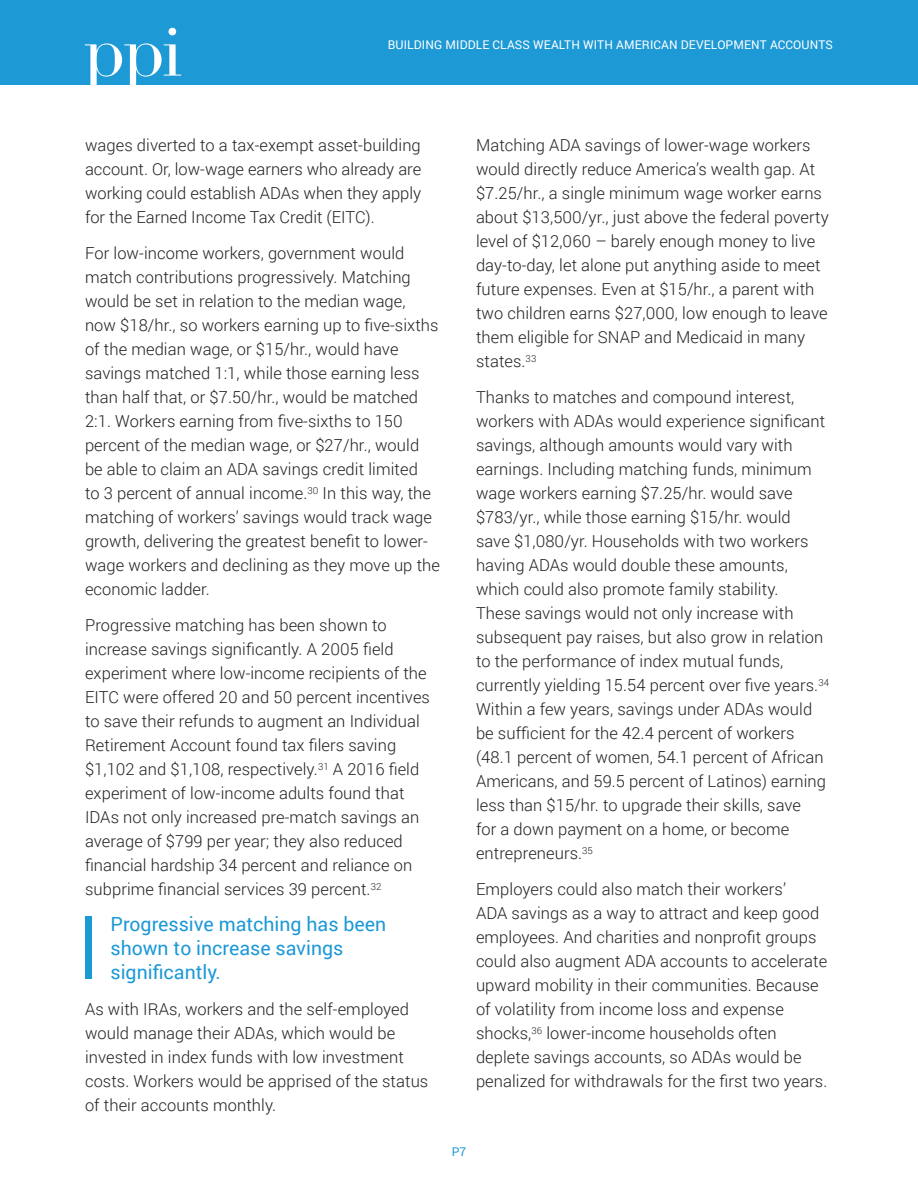
<style>
.page{position:relative;width:918px;height:1188px;background:#fff}
.page>*{position:absolute;margin:0;border:0;box-sizing:border-box;transform-origin:0 0}
.Quote_-_Roboto{font:19.5px/24px "Roboto";color:#1d99d6}
.Body_Copy{font:300 16.5px/24px "Roboto";letter-spacing:.005em;color:#231f20}
.t1{font:12px "Roboto";letter-spacing:.01em;color:#fff}
.t2{font:12px "Roboto";color:#1d99d6}
</style>
<div class="page">
<div style="left:0;top:0;width:918px;height:85px;background:#1d99d6"></div>
<svg style="left:168px;top:28px;width:8px;height:7px"></svg>
<svg style="left:85px;top:43px;width:96px;height:42px"></svg>
<div style="left:85px;top:917px;width:6px;height:62px;background:#1d99d6"></div>
<p class="t1" style="left:388px;top:36px;width:447px">BUILDING MIDDLE CLASS WEALTH WITH AMERICAN DEVELOPMENT ACCOUNTS</p>
<p class="Body_Copy" style="left:85px;top:133px;width:338px;text-align:justify">wages diverted to a tax-exempt asset-building account. Or, low-wage earners who already are working could establish ADAs when they apply for the Earned Income Tax Credit (EITC).</p>
<p class="Body_Copy" style="left:85px;top:241px;width:356px">For low-income workers, government would match contributions progressively. Matching would be set in relation to the median wage, now $18/hr., so workers earning up to five-sixths of the median wage, or $15/hr., would have savings matched 1:1, while those earning less than half that, or $7.50/hr., would be matched 2:1. Workers earning from five-sixths to 150 percent of the median wage, or $27/hr., would be able to claim an ADA savings credit limited<br>to 3 percent of annual income.<sup>30</sup> In this way, the matching of workers’ savings would track wage growth, delivering the greatest benefit to lower&shy;wage workers and declining as they move up the economic ladder.</p>
<p class="Body_Copy" style="left:85px;top:613px;width:346px">Progressive matching has been shown to increase savings significantly. A 2005 field experiment where low-income recipients of the EITC were offered 20 and 50 percent incentives to save their refunds to augment an Individual Retirement Account found tax filers saving $1,102 and $1,108, respectively.<sup>31</sup> A 2016 field experiment of low-income adults found that IDAs not only increased pre-match savings an average of $799 per year; they also reduced financial hardship 34 percent and reliance on subprime financial services 39 percent.<sup>32</sup></p>
<p class="Quote_-_Roboto" style="left:111px;top:911px;width:277px">Progressive matching has been shown to increase savings significantly.</p>
<p class="Body_Copy" style="left:85px;top:997px;width:345px">As with IRAs, workers and the self-employed would manage their ADAs, which would be invested in index funds with low investment costs. Workers would be apprised of the status of their accounts monthly.</p>
<p class="Body_Copy" style="left:476px;top:133px;width:354px">Matching ADA savings of lower-wage workers would directly reduce America’s wealth gap. At $7.25/hr., a single minimum wage worker earns about $13,500/yr., just above the federal poverty level of $12,060 – barely enough money to live day-to-day, let alone put anything aside to meet future expenses. Even at $15/hr., a parent with two children earns $27,000, low enough to leave them eligible for SNAP and Medicaid in many states.<sup>33</sup></p>
<p class="Body_Copy" style="left:476px;top:385px;width:355px">Thanks to matches and compound interest, workers with ADAs would experience significant savings, although amounts would vary with earnings. Including matching funds, minimum wage workers earning $7.25/hr. would save $783/yr., while those earning $15/hr. would<br>save $1,080/yr. Households with two workers having ADAs would double these amounts, which could also promote family stability.<br>These savings would not only increase with subsequent pay raises, but also grow in relation to the performance of index mutual funds, currently yielding 15.54 percent over five years.<sup>34<br></sup>Within a few years, savings under ADAs would be sufficient for the 42.4 percent of workers (48.1 percent of women, 54.1 percent of African Americans, and 59.5 percent of Latinos) earning less than $15/hr. to upgrade their skills, save<br>for a down payment on a home, or become entrepreneurs.<sup>35</sup></p>
<p class="Body_Copy" style="left:476px;top:877px;width:353px">Employers could also match their workers’<br>ADA savings as a way to attract and keep good employees. And charities and nonprofit groups could also augment ADA accounts to accelerate upward mobility in their communities. Because of volatility from income loss and expense shocks,<sup>36</sup> lower-income households often deplete savings accounts, so ADAs would be penalized for withdrawals for the first two years.</p>
<p class="t2" style="left:452px;top:1143px;width:16px">P7</p>
</div>
